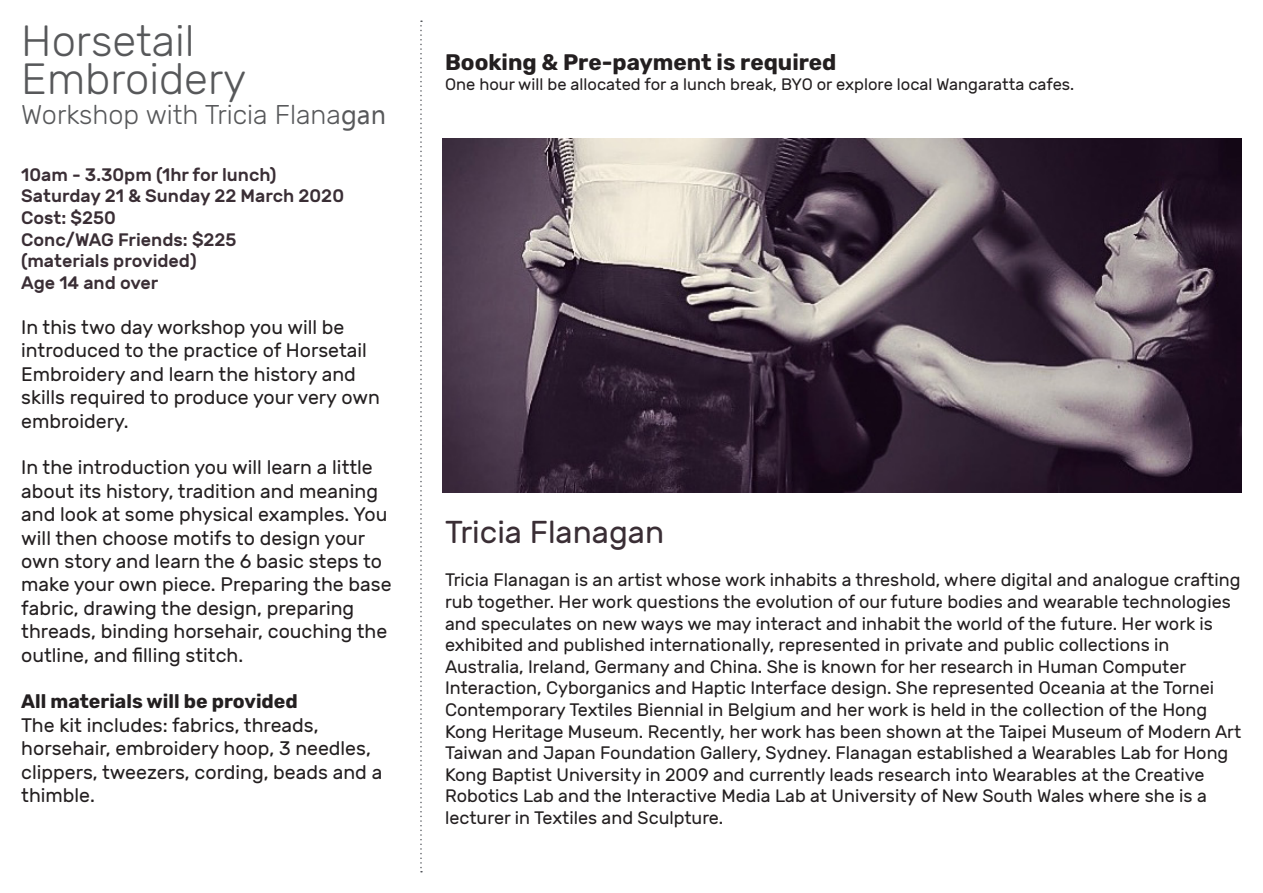
<style>
.page{position:relative;width:1263px;height:893px;background:#fff}
.page>*{position:absolute;margin:0;border:0;box-sizing:border-box;transform-origin:0 0}
.t1{font:300 43.5px "Rubik";color:#57585a}
.t2{font:31.5px "Rubik";color:#3a2e35}
.t3{font:300 27px "Rubik";color:#57585a}
.t4{font:700 22.5px "Rubik";color:#231f20}
.t5{font:19.5px/23.4px "Rubik";color:#231f20}
.t6{font:700 19.5px "Rubik";color:#231f20}
.t7{font:18px/21.6px "Rubik";color:#231f20}
.t8{font:500 18px "Rubik";color:#3a2e35}
.t9{font:16.5px "Rubik";color:#231f20}
.s1{font-family:"Ebrima";font-weight:400}
</style>
<div class="page">
<svg style="left:420px;top:21px;width:2px;height:851px"></svg>
<img style="left:443px;top:139px;width:798px;height:354px">
<p class="t1" style="left:21px;top:17px;width:175px">Horsetail</p>
<p class="t1" style="left:21px;top:54px;width:227px">Embroidery</p>
<p class="t3" style="left:21px;top:99px;width:366px">Workshop with Tricia Flana<span class="s1">gan</span></p>
<p class="t8" style="left:21px;top:164px;width:257px">10am - 3.30pm (1hr for lunch)</p>
<p class="t8" style="left:21px;top:186px;width:324px">Saturday 21 &amp; Sunday 22 March 2020</p>
<p class="t8" style="left:21px;top:208px;width:96px">Cost: $250</p>
<p class="t8" style="left:21px;top:229px;width:217px">Conc/WAG Friends: $225</p>
<p class="t8" style="left:21px;top:251px;width:177px">(materials provided)</p>
<p class="t8" style="left:21px;top:272px;width:139px">Age 14 and over</p>
<p class="t5" style="left:21px;top:316px;width:360px">In this two day workshop you will be introduced to the practice of Horsetail<br>Embroidery and learn the history and skills required to produce your very own embroidery.</p>
<p class="t5" style="left:21px;top:456px;width:372px">In the introduction you will learn a little about its history, tradition and meaning and look at some physical examples. You will then choose motifs to design your own story and learn the 6 basic steps to make your own piece. Preparing the base fabric, drawing the design, preparing threads, binding horsehair, couching the outline, and filling stitch.</p>
<p class="t6" style="left:21px;top:690px;width:278px">All materials will be provided</p>
<p class="t5" style="left:21px;top:714px;width:363px">The kit includes: fabrics, threads, horsehair, embroidery hoop, 3 needles, clippers, tweezers, cording, beads and a thimble.</p>
<p class="t4" style="left:445px;top:49px;width:393px">Booking &amp; Pre-payment is required</p>
<p class="t9" style="left:445px;top:75px;width:631px">One hour will be allocated for a lunch break, BYO or explore local Wangaratta cafes.</p>
<p class="t2" style="left:445px;top:515px;width:221px">Tricia Flanagan</p>
<p class="t7" style="left:445px;top:570px;width:797px">Tricia Flanagan is an artist whose work inhabits a threshold, where digital and analogue crafting</p>
<p class="t7" style="left:445px;top:591px;width:787px">rub together. Her work questions the evolution of our future bodies and wearable technologies</p>
<p class="t7" style="left:445px;top:613px;width:769px">and speculates on new ways we may interact and inhabit the world of the future. Her work is</p>
<p class="t7" style="left:445px;top:635px;width:798px">exhibited and published internationally, represented in private and public collections in Australia, Ireland, Germany and China. She is known for her research in Human Computer Interaction, Cyborganics and Haptic Interface design. She represented Oceania at the Tornei Contemporary Textiles Biennial in Belgium and her work is held in the collection of the Hong Kong Heritage Museum. Recently, her work has been shown at the Taipei Museum of Modern Art Taiwan and Japan Foundation Gallery, Sydney. Flanagan established a Wearables Lab for Hong Kong Baptist University in 2009 and currently leads research into Wearables at the Creative Robotics Lab and the Interactive Media Lab at University of New South Wales where she is a lecturer in Textiles and Sculpture.</p>
</div>
